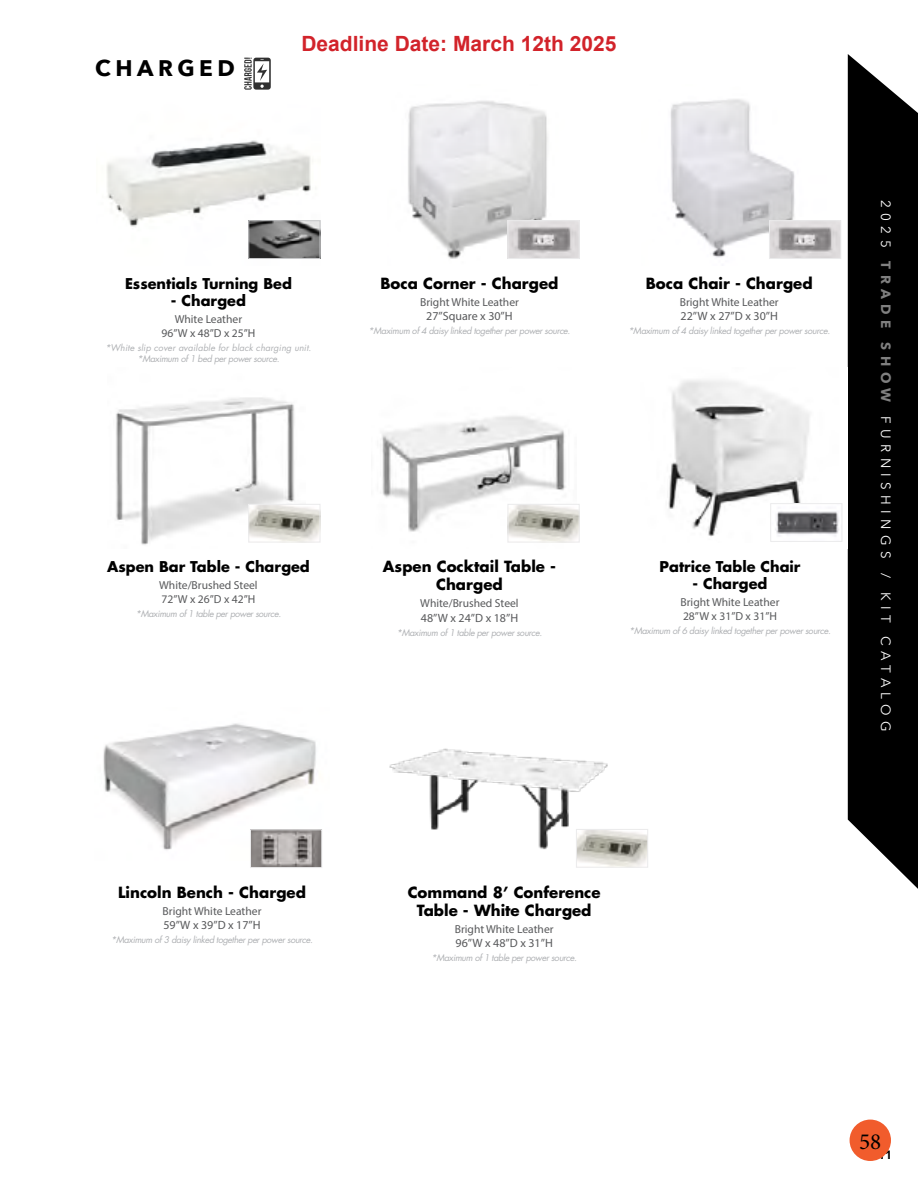
<style>
.page{position:relative;width:918px;height:1188px;background:#fff}
.page>*{position:absolute;margin:0;border:0;box-sizing:border-box;transform-origin:0 0}
.t1{font:23.1px "Minion Pro";color:#000}
.t2{font:700 22.5px "Avenir Next";letter-spacing:.2em;color:#000}
.t3{font:700 21px "Arial";color:#d2232a}
.t4{font:700 15px/18px "Futura Std";color:#000;text-align:center}
.t5{font:700 14.55px "Futura Std";color:#000}
.t6{font:13.5px "Avenir Next";letter-spacing:.4em;color:#fff}
.t7{font:12px "Myriad Pro";color:#58595b}
.t8{font:900 12px "Avenir";color:#000}
.t9{font:11.55px/14px "Myriad Pro";color:#58595b}
.t10{font:italic 9px "Futura Std";letter-spacing:-.04em;color:#afb1b4}
.t11{font:italic 9px/11.2px "Futura Std";letter-spacing:.01em;color:#afb1b4;text-align:center}
.s1{font-weight:700;color:#808080}
</style>
<div class="page">
<svg style="left:848px;top:54px;width:70px;height:835px;background:#131313"></svg>
<img style="left:106px;top:140px;width:215px;height:119px">
<img style="left:116px;top:397px;width:190px;height:148px">
<img style="left:670px;top:99px;width:125px;height:159px">
<img style="left:408px;top:100px;width:140px;height:159px">
<img style="left:382px;top:416px;width:195px;height:127px">
<svg style="left:244px;top:58px;width:27px;height:32px"></svg>
<img style="left:250px;top:506px;width:68px;height:34px">
<div style="left:248px;top:504px;width:72px;height:38px;border:1px solid #ebebec"></div>
<img style="left:510px;top:506px;width:67px;height:34px">
<div style="left:508px;top:504px;width:71px;height:38px;border:1px solid #ebebec"></div>
<img style="left:510px;top:222px;width:67px;height:35px">
<div style="left:508px;top:220px;width:71px;height:39px;border:1px solid #ebebec"></div>
<img style="left:771px;top:222px;width:68px;height:35px">
<div style="left:769px;top:220px;width:72px;height:39px;border:1px solid #ebebec"></div>
<img style="left:250px;top:222px;width:68px;height:35px">
<div style="left:248px;top:220px;width:72px;height:39px;border:1px solid #c7c8ca"></div>
<img style="left:668px;top:380px;width:142px;height:157px">
<img style="left:103px;top:723px;width:219px;height:127px">
<img style="left:252px;top:832px;width:68px;height:34px">
<div style="left:250px;top:830px;width:72px;height:38px;border:1px solid #ebebec"></div>
<img style="left:772px;top:505px;width:67px;height:32px">
<div style="left:770px;top:503px;width:72px;height:39px;border:1px solid #ebebec"></div>
<img style="left:389px;top:748px;width:232px;height:120px">
<img style="left:578px;top:831px;width:68px;height:34px">
<div style="left:576px;top:829px;width:72px;height:38px;border:1px solid #ebebec"></div>
<div style="left:850px;top:1120px;width:41px;height:41px;background:#f15c2c;border-radius:50%"></div>
<h2 class="t2" style="left:95px;top:48px;width:141px">CHARGED</h2>
<h3 class="t3" style="left:301px;top:28px;width:317px">Deadline Date: March 12th 2025</h3>
<h3 class="t5" style="left:125px;top:274px;width:168px">Essentials Turning Bed</h3>
<h3 class="t5" style="left:171px;top:291px;width:76px">- Charged</h3>
<p class="t9" style="left:161px;top:312px;width:95px;text-align:center">White Leather<br>96”W x 48”D x 25”H</p>
<p class="t11" style="left:106px;top:342px;width:207px">*White slip cover available for black charging unit. *Maximum of 1 bed per power source.</p>
<h3 class="t4" style="left:381px;top:274px;width:180px">Boca Corner - Charged</h3>
<p class="t9" style="left:420px;top:295px;width:100px">Bright White Leather</p>
<h3 class="t7" style="left:426px;top:309px;width:88px">27”Square x 30”H</h3>
<p class="t10" style="left:369px;top:325px;width:203px">*Maximum of 4 daisy linked together per power source.</p>
<h3 class="t4" style="left:646px;top:274px;width:168px">Boca Chair - Charged</h3>
<p class="t9" style="left:680px;top:295px;width:100px">Bright White Leather</p>
<h3 class="t7" style="left:681px;top:309px;width:99px">22”W x 27”D x 30”H</h3>
<p class="t10" style="left:628px;top:325px;width:203px">*Maximum of 4 daisy linked together per power source.</p>
<h3 class="t5" style="left:107px;top:557px;width:204px">Aspen Bar Table - Charged</h3>
<p class="t9" style="left:159px;top:578px;width:100px">White/Brushed Steel<br>72”W x 26”D x 42”H</p>
<p class="t10" style="left:136px;top:608px;width:147px">*Maximum of 1 table per power source.</p>
<h3 class="t4" style="left:383px;top:558px;width:175px">Aspen Cocktail Table -<br>Charged</h3>
<p class="t9" style="left:420px;top:596px;width:100px">White/Brushed Steel</p>
<h3 class="t7" style="left:421px;top:610px;width:99px">48”W x 24”D x 18”H</h3>
<p class="t10" style="left:397px;top:627px;width:147px">*Maximum of 1 table per power source.</p>
<h3 class="t5" style="left:660px;top:556px;width:142px">Patrice Table Chair</h3>
<h3 class="t5" style="left:693px;top:574px;width:76px">- Charged</h3>
<p class="t9" style="left:681px;top:595px;width:100px">Bright White Leather<br>28”W x 31”D x 31”H</p>
<p class="t10" style="left:629px;top:625px;width:203px">*Maximum of 6 daisy linked together per power source.</p>
<h3 class="t6" style="left:897px;top:200px;width:533px;rotate:90deg">2025 <span class="s1">TRADE SHOW</span> FURNISHINGS / KIT CATALOG</h3>
<h3 class="t4" style="left:118px;top:883px;width:189px">Lincoln Bench - Charged</h3>
<p class="t9" style="left:163px;top:904px;width:100px">Bright White Leather</p>
<h3 class="t7" style="left:163px;top:918px;width:99px">59”W x 39”D x 17”H</h3>
<p class="t10" style="left:111px;top:934px;width:203px">*Maximum of 3 daisy linked together per power source.</p>
<h3 class="t4" style="left:408px;top:883px;width:195px">Command 8’ Conference<br>Table - White Charged</h3>
<p class="t9" style="left:455px;top:921px;width:100px">Bright White Leather</p>
<h3 class="t7" style="left:456px;top:935px;width:99px">96”W x 48”D x 31”H</h3>
<p class="t10" style="left:431px;top:952px;width:147px">*Maximum of 1 table per power source.</p>
<h1 class="t1" style="left:859px;top:1126px;width:24px">58</h1>
<h3 class="t8" style="left:878px;top:1145px;width:16px">11</h3>
</div>
